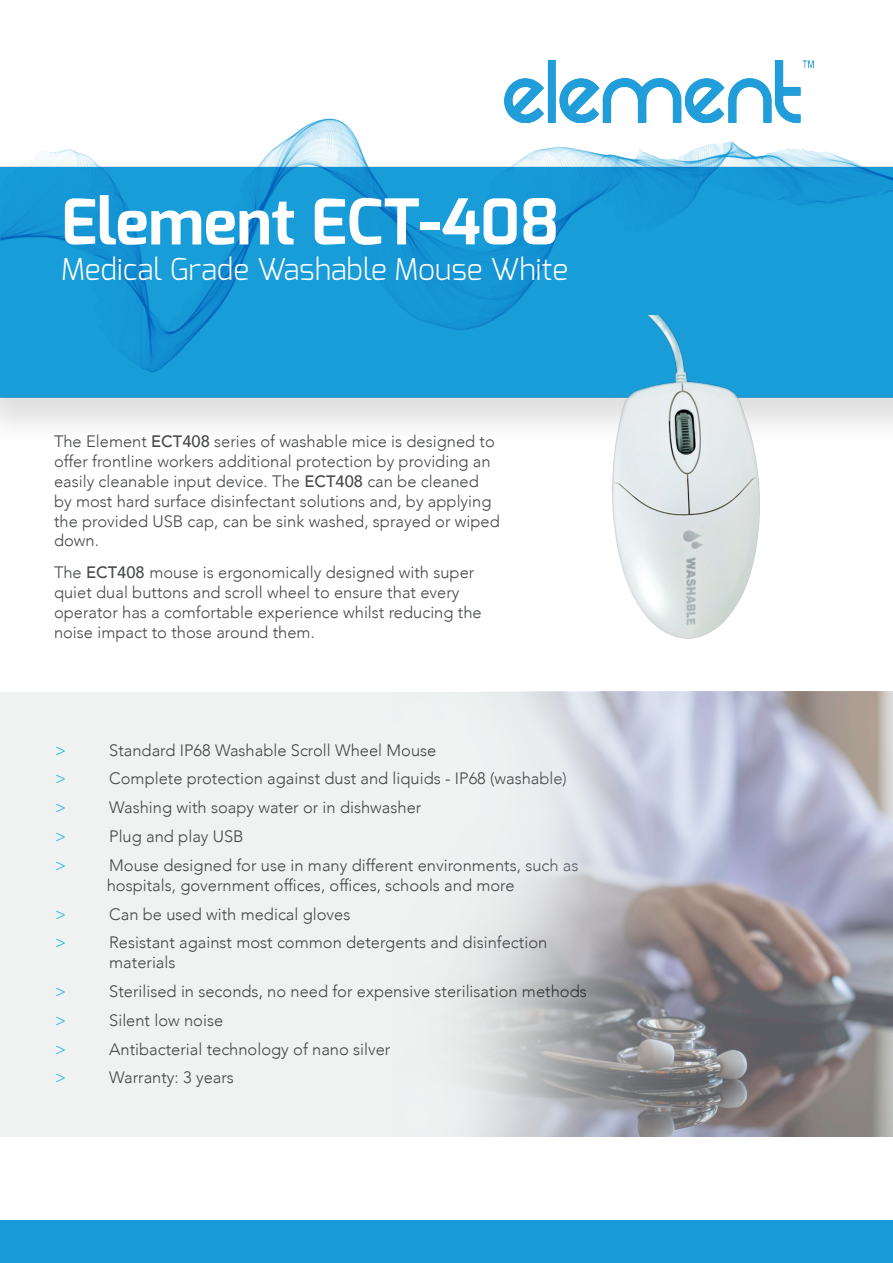
<style>
.page{position:relative;width:893px;height:1263px;background:#fff}
.page>*{position:absolute;margin:0;border:0;box-sizing:border-box;transform-origin:0 0}
.t1{font:700 63px "Exo";color:#fff}
.t2{font:300 30px "Exo";color:#fff}
.t3{font:300 16.5px/19.8px "Avenir";color:#454747}
.t4{font:300 16.5px/19.8px "Avenir";color:#464948}
.t5{font:300 16.5px "Avenir";color:#00aeef}
.s1{font-weight:500}
</style>
<div class="page">
<img style="left:0;top:60px;width:893px;height:1077px">
<div style="left:0;top:692px;width:893px;height:444px;background:#eff2f1"></div>
<div style="left:0;top:1220px;width:893px;height:43px;background:#199bd8"></div>
<img style="left:504px;top:61px;width:330px;height:62px">
<img style="left:464px;top:692px;width:429px;height:444px">
<img style="left:531px;top:315px;width:303px;height:344px">
<p class="t1" style="left:61px;top:181px;width:500px">Element ECT-408</p>
<p class="t2" style="left:61px;top:250px;width:508px">Medical Grade Washable Mouse White</p>
<p class="t4" style="left:54px;top:432px;width:447px">The Element <span class="s1">ECT408</span> series of washable mice is designed to offer frontline workers additional protection by providing an easily cleanable input device. The <span class="s1">ECT408</span> can be cleaned by most hard surface disinfectant solutions and, by applying the provided USB cap, can be sink washed, sprayed or wiped down.</p>
<p class="t4" style="left:54px;top:563px;width:429px">The <span class="s1">ECT408</span> mouse is ergonomically designed with super quiet dual buttons and scroll wheel to ensure that every operator has a comfortable experience whilst reducing the noise impact to those around them.</p>
<p class="t5" style="left:55px;top:740px;width:12px">&gt;</p>
<p class="t3" style="left:109px;top:740px;width:329px">Standard IP68 Washable Scroll Wheel Mouse</p>
<p class="t5" style="left:55px;top:769px;width:12px">&gt;</p>
<p class="t3" style="left:109px;top:769px;width:459px">Complete protection against dust and liquids - IP68 (washable)</p>
<p class="t5" style="left:55px;top:798px;width:12px">&gt;</p>
<p class="t3" style="left:109px;top:798px;width:314px">Washing with soapy water or in dishwasher</p>
<p class="t5" style="left:55px;top:827px;width:12px">&gt;</p>
<p class="t3" style="left:109px;top:826px;width:136px">Plug and play USB</p>
<p class="t5" style="left:55px;top:855px;width:12px">&gt;</p>
<p class="t3" style="left:107px;top:855px;width:473px">Mouse designed for use in many different environments, such as hospitals, government offices, offices, schools and more</p>
<p class="t5" style="left:55px;top:904px;width:12px">&gt;</p>
<p class="t3" style="left:109px;top:904px;width:243px">Can be used with medical gloves</p>
<p class="t5" style="left:55px;top:933px;width:12px">&gt;</p>
<p class="t3" style="left:109px;top:933px;width:440px">Resistant against most common detergents and disinfection materials</p>
<p class="t5" style="left:55px;top:981px;width:12px">&gt;</p>
<p class="t3" style="left:109px;top:981px;width:479px">Sterilised in seconds, no need for expensive sterilisation methods</p>
<p class="t5" style="left:55px;top:1010px;width:12px">&gt;</p>
<p class="t3" style="left:109px;top:1010px;width:116px">Silent low noise</p>
<p class="t5" style="left:55px;top:1039px;width:12px">&gt;</p>
<p class="t3" style="left:109px;top:1039px;width:283px">Antibacterial technology of nano silver</p>
<p class="t5" style="left:55px;top:1068px;width:12px">&gt;</p>
<p class="t3" style="left:109px;top:1068px;width:126px">Warranty: 3 years</p>
</div>
